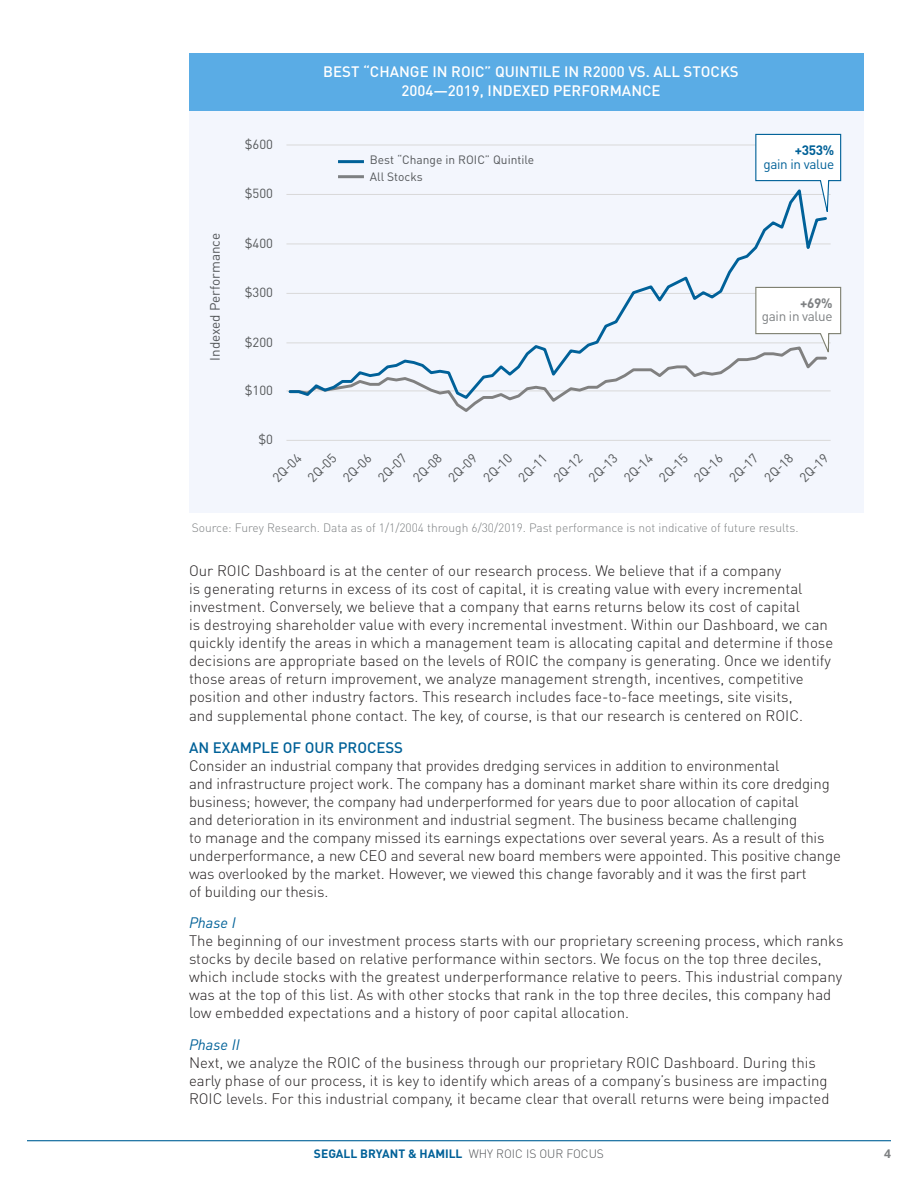
<style>
.page{position:relative;width:918px;height:1188px;background:#fff}
.page>*{position:absolute;margin:0;border:0;box-sizing:border-box;transform-origin:0 0}
.t1{font:300 15px/18px "DIN Pro";color:#231f20}
.t2{font:500 15px/19.5px "DIN Pro";color:#fff;text-align:center}
.t3{font:500 15px "DIN Pro";color:#006198}
.t4{font:italic 15px "DIN";color:#006198}
.t5{font:13.5px "DIN Pro";color:#54575a}
.t6{font:13.5px/13.5px "DIN Pro";letter-spacing:-.025em;color:#006198;text-align:right}
.t7{font:13.5px/13.5px "DIN Pro";letter-spacing:-.025em;color:#7d8082;text-align:right}
.t8{font:13.05px "DIN Pro";color:#545759}
.t9{font:300 12px "DIN Pro";color:#7d8082}
.t10{font:700 12px "DIN Pro";color:#006198}
.t11{font:12px "DIN Pro";color:#54575a}
.t12{font:700 12px "Open Sans";color:#7d8082}
.s1{font-weight:700}
.s2{font-family:"DIN";font-weight:400;font-style:italic;color:#006198}
.s3{font-weight:300;color:#54575a}
</style>
<div class="page">
<hr style="left:27px;top:1140px;width:864px;height:1px;background:#006198">
<div style="left:189px;top:55px;width:675px;height:458px;background:#f3f6fd"></div>
<div style="left:189px;top:53px;width:675px;height:57px;background:#5aace5"></div>
<hr style="left:338px;top:160px;width:26px;height:3px;background:#006198">
<hr style="left:338px;top:175px;width:26px;height:3px;background:#7d8082">
<hr style="left:286px;top:145px;width:545px;height:1px;background:#d9d9d9">
<hr style="left:286px;top:194px;width:545px;height:1px;background:#d9d9d9">
<hr style="left:286px;top:244px;width:545px;height:1px;background:#d9d9d9">
<hr style="left:286px;top:293px;width:545px;height:1px;background:#d9d9d9">
<hr style="left:286px;top:343px;width:545px;height:1px;background:#d9d9d9">
<hr style="left:286px;top:391px;width:545px;height:1px;background:#d9d9d9">
<hr style="left:286px;top:440px;width:545px;height:1px;background:#d9d9d9">
<svg style="left:287px;top:220px;width:542px;height:66px"></svg>
<svg style="left:287px;top:286px;width:555px;height:126px"></svg>
<svg style="left:755px;top:133px;width:87px;height:87px"></svg>
<p class="t5" style="left:206px;top:361px;width:129px;rotate:-90deg">Indexed Performance</p>
<p class="t8" style="left:245px;top:135px;width:30px">$600</p>
<p class="t8" style="left:245px;top:185px;width:30px">$500</p>
<p class="t8" style="left:245px;top:234px;width:30px">$400</p>
<p class="t8" style="left:245px;top:283px;width:30px">$300</p>
<p class="t8" style="left:245px;top:333px;width:30px">$200</p>
<p class="t8" style="left:245px;top:381px;width:30px">$100</p>
<p class="t8" style="left:258px;top:430px;width:16px">$0</p>
<p class="t2" style="left:323px;top:61px;width:417px">BEST “CHANGE IN ROIC” QUINTILE IN R2000 VS. ALL STOCKS<br>2004—2019, INDEXED PERFORMANCE</p>
<p class="t11" style="left:370px;top:152px;width:166px">Best “Change in ROIC” Quintile</p>
<p class="t11" style="left:370px;top:168px;width:55px">All Stocks</p>
<p class="t6" style="left:763px;top:143px;width:72px"><span class="s1">+353%<br></span>gain in value</p>
<p class="t7" style="left:762px;top:295px;width:72px"><span class="s1">+69%<br></span>gain in value</p>
<p class="t8" style="left:268px;top:474px;width:36px;rotate:-45deg">2Q-04</p>
<p class="t8" style="left:304px;top:474px;width:36px;rotate:-45deg">2Q-05</p>
<p class="t8" style="left:339px;top:474px;width:36px;rotate:-45deg">2Q-06</p>
<p class="t8" style="left:374px;top:474px;width:36px;rotate:-45deg">2Q-07</p>
<p class="t8" style="left:409px;top:474px;width:36px;rotate:-45deg">2Q-08</p>
<p class="t8" style="left:444px;top:474px;width:36px;rotate:-45deg">2Q-09</p>
<p class="t8" style="left:479px;top:474px;width:36px;rotate:-45deg">2Q-10</p>
<p class="t8" style="left:514px;top:474px;width:36px;rotate:-45deg">2Q-11</p>
<p class="t8" style="left:550px;top:474px;width:36px;rotate:-45deg">2Q-12</p>
<p class="t8" style="left:585px;top:474px;width:36px;rotate:-45deg">2Q-13</p>
<p class="t8" style="left:620px;top:474px;width:36px;rotate:-45deg">2Q-14</p>
<p class="t8" style="left:655px;top:474px;width:36px;rotate:-45deg">2Q-15</p>
<p class="t8" style="left:690px;top:474px;width:36px;rotate:-45deg">2Q-16</p>
<p class="t8" style="left:725px;top:474px;width:36px;rotate:-45deg">2Q-17</p>
<p class="t8" style="left:760px;top:474px;width:36px;rotate:-45deg">2Q-18</p>
<p class="t8" style="left:795px;top:474px;width:36px;rotate:-45deg">2Q-19</p>
<p class="t9" style="left:192px;top:520px;width:608px">Source: Furey Research. Data as of 1/1/2004 through 6/30/2019. Past performance is not indicative of future results.</p>
<p class="t1" style="left:189px;top:560px;width:646px">Our ROIC Dashboard is at the center of our research process. We believe that if a company<br>is generating returns in excess of its cost of capital, it is creating value with every incremental investment. Conversely, we believe that a company that earns returns below its cost of capital<br>is destroying shareholder value with every incremental investment. Within our Dashboard, we can quickly identify the areas in which a management team is allocating capital and determine if those decisions are appropriate based on the levels of ROIC the company is generating. Once we identify those areas of return improvement, we analyze management strength, incentives, competitive position and other industry factors. This research includes face-to-face meetings, site visits,</p>
<p class="t1" style="left:189px;top:706px;width:616px">and supplemental phone contact. The key, of course, is that our research is centered on ROIC.</p>
<p class="t3" style="left:189px;top:737px;width:216px">AN EXAMPLE OF OUR PROCESS</p>
<p class="t1" style="left:189px;top:756px;width:654px">Consider an industrial company that provides dredging services in addition to environmental<br>and infrastructure project work. The company has a dominant market share within its core dredging business; however, the company had underperformed for years due to poor allocation of capital<br>and deterioration in its environment and industrial segment. The business became challenging<br>to manage and the company missed its earnings expectations over several years. As a result of this underperformance, a new CEO and several new board members were appointed. This positive change was overlooked by the market. However, we viewed this change favorably and it was the first part<br>of building our thesis.</p>
<p class="t1" style="left:189px;top:913px;width:656px"><span class="s2">Phase I<br></span>The beginning of our investment process starts with our proprietary screening process, which ranks stocks by decile based on relative performance within sectors. We focus on the top three deciles, which include stocks with the greatest underperformance relative to peers. This industrial company was at the top of this list. As with other stocks that rank in the top three deciles, this company had low embedded expectations and a history of poor capital allocation.</p>
<p class="t4" style="left:189px;top:1035px;width:52px">Phase II</p>
<p class="t1" style="left:189px;top:1053px;width:642px">Next, we analyze the ROIC of the business through our proprietary ROIC Dashboard. During this early phase of our process, it is key to identify which areas of a company’s business are impacting<br>ROIC levels. For this industrial company, it became clear that overall returns were being impacted</p>
<p class="t10" style="left:314px;top:1146px;width:292px">SEGALL BRYANT &amp; HAMILL <span class="s3">WHY ROIC IS OUR FOCUS</span></p>
<p class="t12" style="left:884px;top:1145px;width:8px">4</p>
</div>
